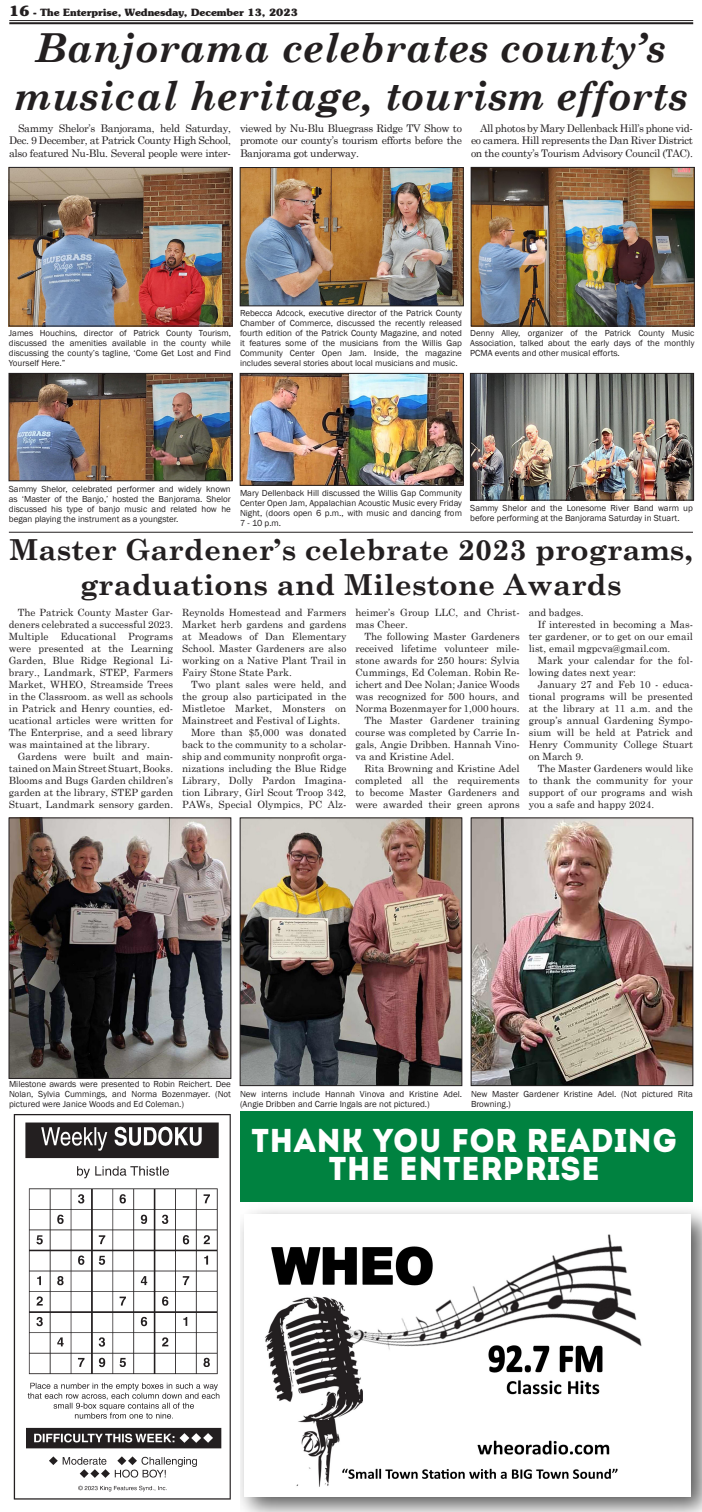
<style>
.page{position:relative;width:702px;height:1512px;background:#fff}
.page>*{position:absolute;margin:0;border:0;box-sizing:border-box;transform-origin:0 0}
.Headline_Enterprise{font:italic 700 40px/48px "Century Schoolbook";color:#231f20;text-align:center}
.Obit{font:33px/28px "Intro";letter-spacing:.01em;color:#fff;text-align:center;scale:.95 1}
.Headline_Enterprise-2{font:700 29px/34.8px "Century Schoolbook";color:#231f20;text-align:center}
.Body_Enterpise{font:10.5px/12.6px "Century Schoolbook";letter-spacing:-.03em;color:#231f20;text-align:justify}
.Body_Enterpise-2{font:10px/12px "Century Schoolbook";color:#231f20;text-align:justify}
.t1{font:700 10px "Souvenir Std";color:#231f20}
.Cutlines_Enterprise{font:9px/10px "Franklin Gothic";color:#231f20;text-align:justify}
.s1{font-size:14px}
</style>
<div class="page">
<hr style="left:9px;top:20px;width:684px;height:1px;background:#231f20">
<hr style="left:9px;top:22px;width:684px;height:2px;background:#231f20">
<img style="left:265px;top:1234px;width:377px;height:253px">
<img style="left:13px;top:1114px;width:218px;height:386px">
<div style="left:240px;top:1111px;width:453px;height:91px;background:#008240"></div>
<img style="left:11px;top:169px;width:219px;height:155px">
<div style="left:9px;top:167px;width:223px;height:159px;border:1px solid #231f20"></div>
<img style="left:242px;top:169px;width:219px;height:135px">
<div style="left:240px;top:167px;width:223px;height:139px;border:1px solid #231f20"></div>
<img style="left:473px;top:169px;width:219px;height:155px">
<div style="left:471px;top:167px;width:223px;height:159px;border:1px solid #231f20"></div>
<img style="left:11px;top:375px;width:219px;height:104px">
<div style="left:9px;top:373px;width:223px;height:108px;border:1px solid #231f20"></div>
<img style="left:242px;top:375px;width:219px;height:108px">
<div style="left:240px;top:373px;width:223px;height:112px;border:1px solid #231f20"></div>
<img style="left:472px;top:375px;width:220px;height:123px">
<div style="left:470px;top:373px;width:224px;height:127px;border:1px solid #231f20"></div>
<hr style="left:9px;top:532px;width:684px;height:1px;background:#231f20">
<img style="left:11px;top:820px;width:218px;height:257px">
<div style="left:9px;top:818px;width:222px;height:261px;border:1px solid #231f20"></div>
<img style="left:242px;top:820px;width:218px;height:264px">
<div style="left:240px;top:818px;width:222px;height:268px;border:1px solid #231f20"></div>
<img style="left:473px;top:820px;width:218px;height:264px">
<div style="left:471px;top:818px;width:222px;height:268px;border:1px solid #231f20"></div>
<p class="t1" style="left:9px;top:6px;width:290px"><span class="s1">16</span> - The Enterprise, Wednesday, December 13, 2023</p>
<p class="Headline_Enterprise" style="left:14px;top:22px;width:675px">Banjorama celebrates county’s musical heritage, tourism efforts</p>
<p class="Body_Enterpise" style="left:9px;top:121px;width:224px;text-indent:9px">Sammy Shelor’s Banjorama, held Saturday, Dec. 9 December, at Patrick County High School, also featured Nu-Blu. Several people were inter-</p>
<p class="Body_Enterpise" style="left:240px;top:121px;width:224px">viewed by Nu-Blu Bluegrass Ridge TV Show to promote our county’s tourism efforts before the Banjorama got underway.</p>
<p class="Body_Enterpise" style="left:471px;top:121px;width:224px;text-indent:9px">All photos by Mary Dellenback Hill’s phone vid&shy;eo camera. Hill represents the Dan River District on the county’s Tourism Advisory Council (TAC).</p>
<p class="Cutlines_Enterprise" style="left:9px;top:328px;width:224px">James Houchins, director of Patrick County Tourism, discussed the amenities available in the county while discussing the county’s tagline, ‘Come Get Lost and Find Yourself Here.”</p>
<p class="Cutlines_Enterprise" style="left:240px;top:308px;width:224px">Rebecca Adcock, executive director of the Patrick County Chamber of Commerce, discussed the recently released fourth edition of the Patrick County Magazine, and noted it features some of the musicians from the Willis Gap Community Center Open Jam. Inside, the magazine includes several stories about local musicians and music.</p>
<p class="Cutlines_Enterprise" style="left:470px;top:328px;width:226px">Denny Alley, organizer of the Patrick County Music Association, talked about the early days of the monthly PCMA events and other musical efforts.</p>
<p class="Cutlines_Enterprise" style="left:9px;top:484px;width:224px">Sammy Shelor, celebrated performer and widely known as ‘Master of the Banjo,’ hosted the Banjorama. Shelor discussed his type of banjo music and related how he began playing the instrument as a youngster.</p>
<p class="Cutlines_Enterprise" style="left:240px;top:488px;width:224px">Mary Dellenback Hill discussed the Willis Gap Community Center Open Jam, Appalachian Acoustic Music every Friday Night, (doors open 6 p.m., with music and dancing from 7 - 10 p.m.</p>
<p class="Cutlines_Enterprise" style="left:470px;top:503px;width:224px">Sammy Shelor and the Lonesome River Band warm up before performing at the Banjorama Saturday in Stuart.</p>
<p class="Headline_Enterprise-2" style="left:9px;top:531px;width:685px">Master Gardener’s celebrate 2023 programs, graduations and Milestone Awards</p>
<p class="Body_Enterpise-2" style="left:9px;top:605px;width:166px;text-indent:9px">The Patrick County Master Gar&shy;deners celebrated a successful 2023.<br>Multiple Educational Programs were presented at the Learning Garden, Blue Ridge Regional Li&shy;brary., Landmark, STEP, Farmers Market, WHEO, Streamside Trees in the Classroom. as well as schools in Patrick and Henry counties, ed&shy;ucational articles were written for The Enterprise, and a seed library was maintained at the library.</p>
<p class="Body_Enterpise-2" style="left:9px;top:749px;width:166px;text-indent:9px">Gardens were built and main&shy;tained on Main Street Stuart, Books.<br>Blooms and Bugs Garden children’s garden at the library, STEP garden Stuart, Landmark sensory garden.</p>
<p class="Body_Enterpise-2" style="left:355px;top:605px;width:166px">heimer’s Group LLC, and Christ&shy;mas Cheer.</p>
<p class="Body_Enterpise-2" style="left:355px;top:629px;width:166px;text-indent:9px">The following Master Gardeners received lifetime volunteer mile&shy;stone awards for 250 hours: Sylvia Cummings, Ed Coleman. Robin Re&shy;ichert and Dee Nolan; Janice Woods was recognized for 500 hours, and Norma Bozenmayer for 1,000 hours.</p>
<p class="Body_Enterpise-2" style="left:355px;top:713px;width:166px;text-indent:9px">The Master Gardener training course was completed by Carrie In&shy;gals, Angie Dribben. Hannah Vino&shy;va and Kristine Adel.</p>
<p class="Body_Enterpise-2" style="left:355px;top:761px;width:166px;text-indent:9px">Rita Browning and Kristine Adel completed all the requirements to become Master Gardeners and were awarded their green aprons</p>
<p class="Body_Enterpise-2" style="left:182px;top:605px;width:166px">Reynolds Homestead and Farmers Market herb gardens and gardens at Meadows of Dan Elementary School. Master Gardeners are also working on a Native Plant Trail in Fairy Stone State Park.</p>
<p class="Body_Enterpise-2" style="left:182px;top:677px;width:166px;text-indent:9px">Two plant sales were held, and the group also participated in the Mistletoe Market, Monsters on Mainstreet and Festival of Lights.</p>
<p class="Body_Enterpise-2" style="left:182px;top:725px;width:166px;text-indent:9px">More than $5,000 was donated back to the community to a scholar&shy;ship and community nonprofit orga&shy;nizations including the Blue Ridge Library, Dolly Pardon Imagina&shy;tion Library, Girl Scout Troop 342, PAWs, Special Olympics, PC Alz-</p>
<p class="Body_Enterpise-2" style="left:529px;top:605px;width:56px">and badges.</p>
<p class="Body_Enterpise-2" style="left:529px;top:617px;width:166px;text-indent:9px">If interested in becoming a Mas&shy;ter gardener, or to get on our email list, email mgpcva@gmail.com.</p>
<p class="Body_Enterpise-2" style="left:529px;top:653px;width:166px;text-indent:9px">Mark your calendar for the fol&shy;lowing dates next year:</p>
<p class="Body_Enterpise-2" style="left:529px;top:677px;width:166px;text-indent:9px">January 27 and Feb 10 - educa&shy;tional programs will be presented at the library at 11 a.m. and the group’s annual Gardening Sympo&shy;sium will be held at Patrick and Henry Community College Stuart on March 9.</p>
<p class="Body_Enterpise-2" style="left:529px;top:761px;width:166px;text-indent:9px">The Master Gardeners would like to thank the community for your support of our programs and wish you a safe and happy 2024.</p>
<p class="Cutlines_Enterprise" style="left:9px;top:1079px;width:224px">Milestone awards were presented to Robin Reichert. Dee Nolan, Sylvia Cummings, and Norma Bozenmayer. (Not pictured were Janice Woods and Ed Coleman.)</p>
<p class="Cutlines_Enterprise" style="left:240px;top:1089px;width:224px">New interns include Hannah Vinova and Kristine Adel. (Angie Dribben and Carrie Ingals are not pictured.)</p>
<p class="Cutlines_Enterprise" style="left:471px;top:1089px;width:223px">New Master Gardener Kristine Adel. (Not pictured Rita<br>Browning.)</p>
<p class="Obit" style="left:251px;top:1126px;width:450px">THANK YOU FOR READING<br>THE ENTERPRISE</p>
</div>
